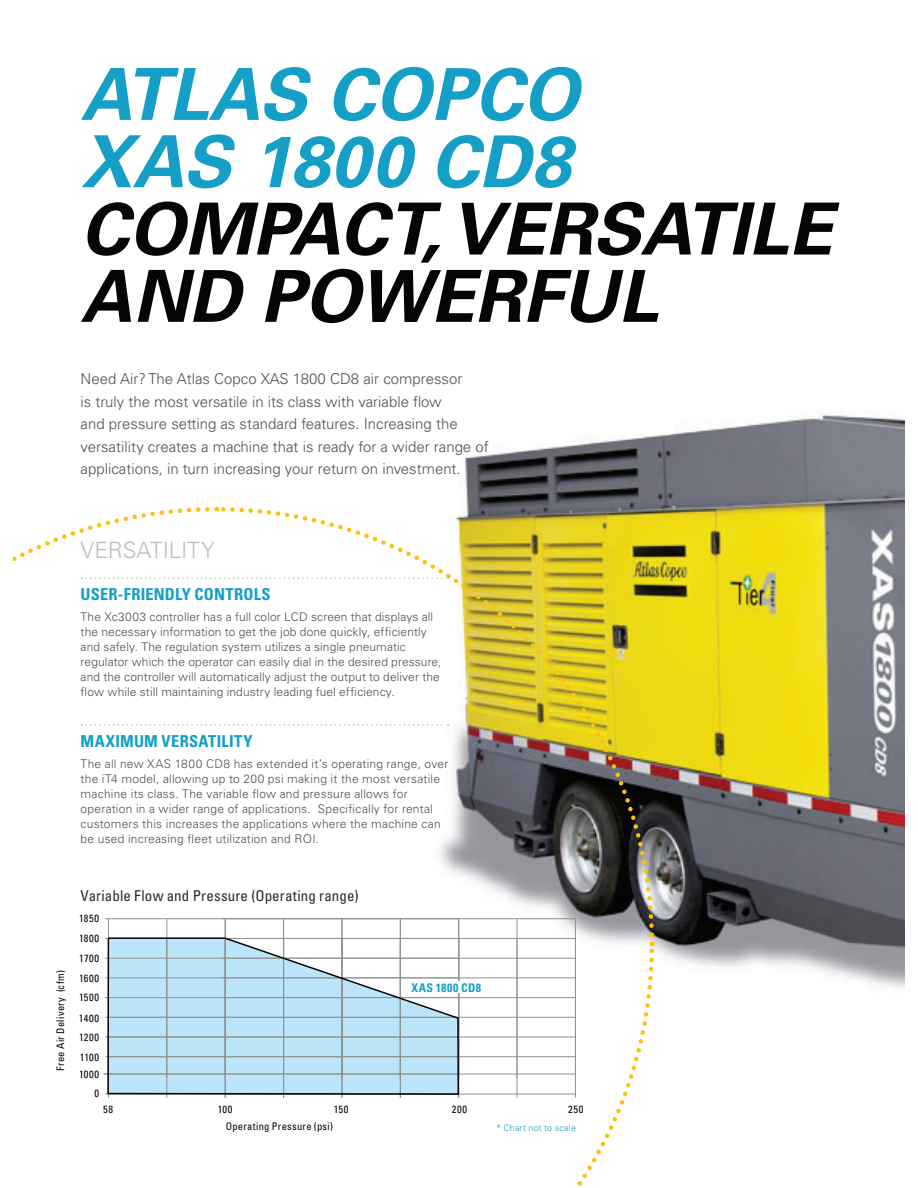
<style>
.page{position:relative;width:918px;height:1188px;background:#fff}
.page>*{position:absolute;margin:0;border:0;box-sizing:border-box;transform-origin:0 0}
.t1{font:italic 700 71.85px/67.3px "Univers LT Std";color:#040504}
.t2{font:italic 700 71.85px/67.3px "Univers LT Std";color:#159fc7}
.t3{font:300 22.5px "Univers LT Std";color:#babcbd}
.t4{font:700 condensed 16.5px "Univers LT Std";letter-spacing:.015em;color:#159fc7}
.t5{font:300 15px/22.5px "Univers LT Std";color:#4e5052}
.t6{font:condensed 15px "Univers LT Std";letter-spacing:.01em;color:#202b32}
.t7{font:300 12px/15px "Univers LT Std";letter-spacing:.015em;color:#4e5052}
.t8{font:700 condensed 12px "Univers LT Std";letter-spacing:.035em;color:#159fc7}
.t9{font:condensed 10.5px "Univers LT Std";letter-spacing:.03em;color:#040504}
.t10{font:300 9px "Univers LT Std";letter-spacing:.02em;color:#159fc7}
</style>
<div class="page">
<img style="left:464px;top:413px;width:441px;height:575px">
<svg style="left:224px;top:944px;width:432px;height:242px"></svg>
<svg style="left:216px;top:505px;width:440px;height:434px"></svg>
<svg style="left:13px;top:507px;width:203px;height:591px"></svg>
<hr style="left:459px;top:939px;width:1px;height:159px;background:#8d9295">
<hr style="left:108px;top:939px;width:1px;height:159px;background:#8d9295">
<hr style="left:167px;top:939px;width:1px;height:159px;background:#8d9295">
<hr style="left:105px;top:1094px;width:354px;height:1px;background:#8d9295">
<hr style="left:459px;top:919px;width:1px;height:159px;background:#8d9295">
<hr style="left:108px;top:919px;width:1px;height:176px;background:#8d9295">
<hr style="left:105px;top:918px;width:354px;height:1px;background:#8f9395">
<hr style="left:105px;top:938px;width:354px;height:1px;background:#8f9395">
<hr style="left:105px;top:958px;width:354px;height:1px;background:#8f9395">
<hr style="left:105px;top:978px;width:354px;height:1px;background:#8f9395">
<hr style="left:105px;top:997px;width:354px;height:1px;background:#8f9395">
<hr style="left:105px;top:1017px;width:354px;height:1px;background:#8f9395">
<hr style="left:105px;top:1037px;width:354px;height:1px;background:#8f9395">
<hr style="left:105px;top:1056px;width:354px;height:1px;background:#8f9395">
<hr style="left:167px;top:919px;width:1px;height:159px;background:#8d9295">
<hr style="left:575px;top:939px;width:1px;height:159px;background:#8d9295">
<hr style="left:517px;top:939px;width:1px;height:159px;background:#8d9295">
<hr style="left:283px;top:939px;width:1px;height:159px;background:#8d9295">
<hr style="left:342px;top:939px;width:1px;height:159px;background:#8d9295">
<hr style="left:400px;top:939px;width:1px;height:159px;background:#8d9295">
<hr style="left:458px;top:939px;width:1px;height:159px;background:#8d9295">
<hr style="left:225px;top:939px;width:1px;height:159px;background:#8d9295">
<hr style="left:222px;top:1094px;width:353px;height:1px;background:#8d9295">
<hr style="left:222px;top:918px;width:354px;height:1px;background:#8f9395">
<hr style="left:222px;top:938px;width:354px;height:1px;background:#8f9395">
<hr style="left:222px;top:958px;width:354px;height:1px;background:#8f9395">
<hr style="left:222px;top:978px;width:354px;height:1px;background:#8f9395">
<hr style="left:222px;top:997px;width:354px;height:1px;background:#8f9395">
<hr style="left:108px;top:1017px;width:468px;height:1px;background:#8f9395">
<hr style="left:108px;top:1037px;width:468px;height:1px;background:#8f9395">
<hr style="left:108px;top:1056px;width:468px;height:1px;background:#8f9395">
<hr style="left:575px;top:919px;width:1px;height:159px;background:#8d9295">
<hr style="left:517px;top:919px;width:1px;height:159px;background:#8d9295">
<hr style="left:283px;top:919px;width:1px;height:159px;background:#8d9295">
<hr style="left:342px;top:919px;width:1px;height:159px;background:#8d9295">
<hr style="left:400px;top:919px;width:1px;height:159px;background:#8d9295">
<hr style="left:458px;top:919px;width:1px;height:159px;background:#8d9295">
<hr style="left:225px;top:919px;width:1px;height:159px;background:#8d9295">
<hr style="left:103px;top:1074px;width:472px;height:1px;background:#8d9295">
<svg style="left:107px;top:937px;width:353px;height:159px"></svg>
<div style="left:402px;top:982px;width:88px;height:11px;background:#fff"></div>
<h1 class="t2" style="left:81px;top:61px;width:499px">ATLAS COPCO<br>XAS 1800 CD8</h1>
<h1 class="t1" style="left:81px;top:196px;width:753px">COMPACT, VERSATILE<br>AND POWERFUL</h1>
<p class="t5" style="left:81px;top:368px;width:410px">Need Air? The Atlas Copco XAS 1800 CD8 air compressor<br>is truly the most versatile in its class with variable flow<br>and pressure setting as standard features. Increasing the versatility creates a machine that is ready for a wider range of applications, in turn increasing your return on investment.</p>
<h2 class="t3" style="left:81px;top:541px;width:136px">VERSATILITY</h2>
<h3 class="t4" style="left:81px;top:587px;width:192px">USER-FRIENDLY CONTROLS</h3>
<p class="t7" style="left:81px;top:610px;width:362px">The Xc3003 controller has a full color LCD screen that displays all the necessary information to get the job done quickly, efficiently and safely. The regulation system utilizes a single pneumatic regulator which the operator can easily dial in the desired pressure, and the controller will automatically adjust the output to deliver the flow while still maintaining industry leading fuel efficiency.</p>
<h3 class="t4" style="left:81px;top:734px;width:173px">MAXIMUM VERSATILITY</h3>
<p class="t7" style="left:81px;top:757px;width:369px">The all new XAS 1800 CD8 has extended it’s operating range, over the iT4 model, allowing up to 200 psi making it the most versatile machine its class. The variable flow and pressure allows for operation in a wider range of applications. Specifically for rental customers this increases the applications where the machine can be used increasing fleet utilization and ROI.</p>
<p class="t9" style="left:56px;top:1071px;width:102px;rotate:-90deg">Free Air Delivery (cfm)</p>
<p class="t6" style="left:81px;top:889px;width:279px">Variable Flow and Pressure (Operating range)</p>
<p class="t9" style="left:79px;top:914px;width:22px">1850</p>
<p class="t9" style="left:79px;top:954px;width:21px">1700</p>
<p class="t9" style="left:79px;top:933px;width:22px">1800</p>
<p class="t9" style="left:79px;top:973px;width:22px">1600</p>
<p class="t9" style="left:79px;top:993px;width:22px">1500</p>
<p class="t9" style="left:79px;top:1013px;width:22px">1400</p>
<p class="t9" style="left:79px;top:1033px;width:22px">1200</p>
<p class="t9" style="left:80px;top:1052px;width:21px">1100</p>
<p class="t9" style="left:79px;top:1070px;width:22px">1000</p>
<p class="t9" style="left:95px;top:1089px;width:6px">0</p>
<p class="t8" style="left:411px;top:983px;width:71px">XAS 1800 CD8</p>
<p class="t9" style="left:103px;top:1105px;width:11px">58</p>
<p class="t9" style="left:218px;top:1105px;width:16px">100</p>
<p class="t9" style="left:334px;top:1105px;width:16px">150</p>
<p class="t9" style="left:452px;top:1105px;width:17px">200</p>
<p class="t9" style="left:226px;top:1121px;width:109px">Operating Pressure (psi)</p>
<p class="t9" style="left:568px;top:1105px;width:17px">250</p>
<p class="t10" style="left:496px;top:1124px;width:81px">* Chart not to scale</p>
</div>
